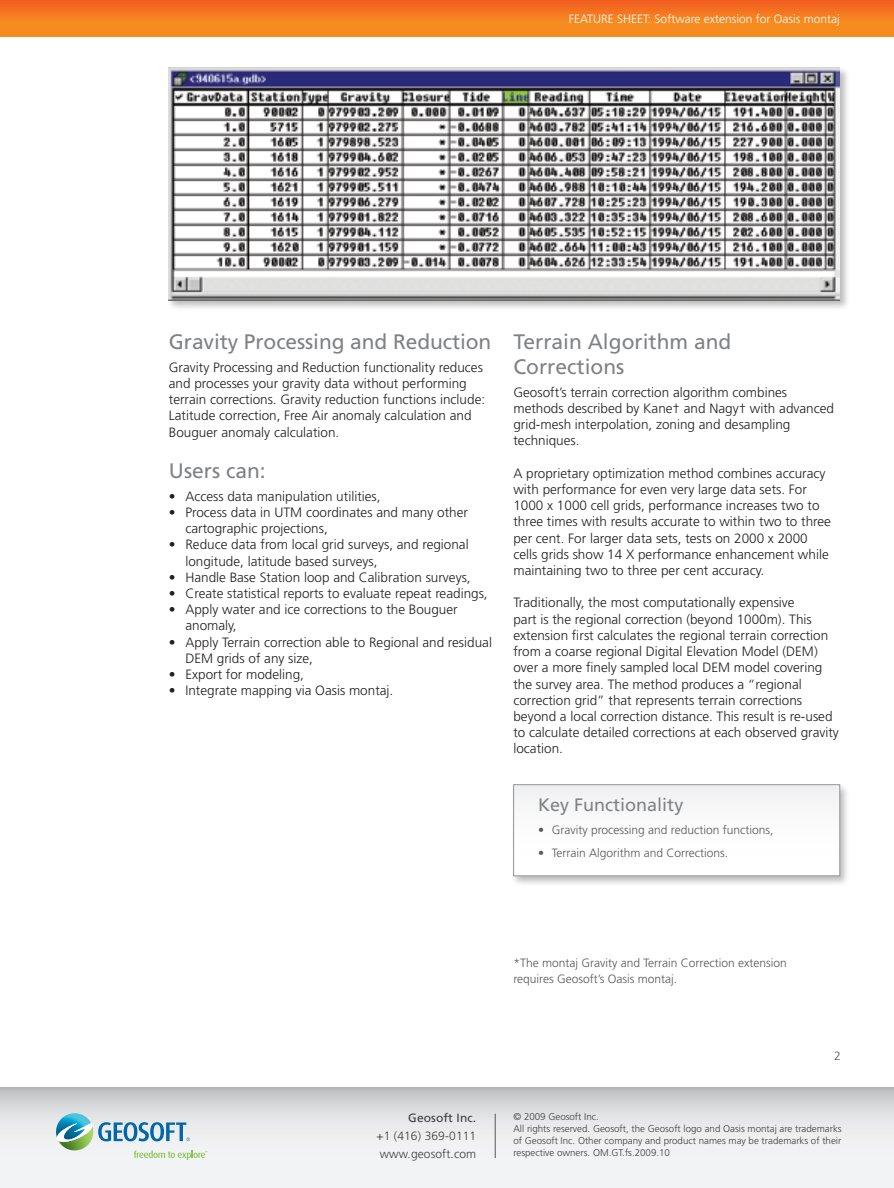
<style>
.page{position:relative;width:894px;height:1188px;background:#fff}
.page>*{position:absolute;margin:0;border:0;box-sizing:border-box;transform-origin:0 0}
.t1{font:21px/25.2px "Frutiger LT Std";color:#808285}
.t2{font:18px "Frutiger LT Std";color:#808285}
.t3{font:300 13.5px/16.2px "Frutiger LT Std";color:#231f20}
.t4{font:300 12px/15.8px "Frutiger LT Std";color:#57585a}
.t5{font:300 12px "Frutiger LT Std";color:#fff}
.t6{font:300 12px/18px "Frutiger LT Std";letter-spacing:.01em;color:#3e3e3f}
.t7{font:12px "Frutiger LT Std";letter-spacing:.01em;color:#3e3e3f}
.t8{font:300 9.75px/12px "Frutiger LT Std";color:#3e3e3f}
</style>
<div class="page">
<svg style="left:0;top:1087px;width:893px;height:101px"></svg>
<svg style="left:54px;top:1113px;width:153px;height:47px"></svg>
<hr style="left:495px;top:1114px;width:1px;height:44px;background:#57585a">
<div style="left:0;top:0;width:893px;height:36px;background:linear-gradient(to bottom,#f26422,#f7951f)"></div>
<div style="left:510px;top:782px;width:339px;height:104px;background:#231f20;opacity:.3"></div>
<div style="left:513px;top:785px;width:326px;height:91px;background:#fcfcfc"></div>
<div style="left:513px;top:784px;width:326px;height:92px;border:1px solid #939598"></div>
<div style="left:166px;top:65px;width:683px;height:246px;background:#231f20;opacity:.3"></div>
<img style="left:169px;top:68px;width:670px;height:232px">
<p class="t5" style="left:568px;top:12px;width:272px">Feature Sheet: Software extension for Oasis montaj</p>
<h1 class="t1" style="left:169px;top:329px;width:324px">Gravity Processing and Reduction</h1>
<p class="t3" style="left:169px;top:359px;width:318px">Gravity Processing and Reduction functionality reduces and processes your gravity data without performing terrain corrections. Gravity reduction functions include:<br>Latitude correction, Free Air anomaly calculation and Bouguer anomaly calculation.</p>
<h1 class="t1" style="left:169px;top:458px;width:98px">Users can:</h1>
<p class="t3" style="left:169px;top:488px;width:213px">• Access data manipulation utilities,</p>
<p class="t3" style="left:185px;top:504px;width:284px;text-indent:-16px">• Process data in UTM coordinates and many other cartographic projections,</p>
<p class="t3" style="left:185px;top:537px;width:285px;text-indent:-16px">• Reduce data from local grid surveys, and regional longitude, latitude based surveys,</p>
<p class="t3" style="left:169px;top:569px;width:303px">• Handle Base Station loop and Calibration surveys,</p>
<p class="t3" style="left:169px;top:585px;width:320px">• Create statistical reports to evaluate repeat readings,</p>
<p class="t3" style="left:185px;top:602px;width:274px;text-indent:-16px">• Apply water and ice corrections to the Bouguer anomaly,</p>
<p class="t3" style="left:185px;top:634px;width:308px;text-indent:-16px">• Apply Terrain correction able to Regional and residual<br>DEM grids of any size,</p>
<p class="t3" style="left:169px;top:666px;width:137px">• Export for modeling,</p>
<p class="t3" style="left:169px;top:683px;width:226px">• Integrate mapping via Oasis montaj.</p>
<h1 class="t1" style="left:513px;top:329px;width:219px">Terrain Algorithm and<br>Corrections</h1>
<p class="t3" style="left:513px;top:384px;width:322px">Geosoft’s terrain correction algorithm combines methods described by Kane† and Nagy† with advanced grid-mesh interpolation, zoning and desampling techniques.</p>
<p class="t3" style="left:513px;top:465px;width:319px">A proprietary optimization method combines accuracy with performance for even very large data sets. For 1000 x 1000 cell grids, performance increases two to three times with results accurate to within two to three per cent. For larger data sets, tests on 2000 x 2000 cells grids show 14 X performance enhancement while maintaining two to three per cent accuracy.</p>
<p class="t3" style="left:513px;top:595px;width:327px">Traditionally, the most computationally expensive<br>part is the regional correction (beyond 1000m). This extension first calculates the regional terrain correction from a coarse regional Digital Elevation Model (DEM) over a more finely sampled local DEM model covering the survey area. The method produces a “regional correction grid” that represents terrain corrections beyond a local correction distance. This result is re-used to calculate detailed corrections at each observed gravity location.</p>
<h2 class="t2" style="left:538px;top:794px;width:147px">Key Functionality</h2>
<p class="t4" style="left:538px;top:822px;width:237px">• Gravity processing and reduction functions,</p>
<p class="t4" style="left:538px;top:845px;width:191px">• Terrain Algorithm and Corrections.</p>
<p class="t7" style="left:408px;top:1111px;width:69px">Geosoft Inc.</p>
<p class="t6" style="left:376px;top:1127px;width:101px">+1 (416) 369-0111 www.geosoft.com</p>
<p class="t4" style="left:513px;top:955px;width:275px">*The montaj Gravity and Terrain Correction extension requires Geosoft’s Oasis montaj.</p>
<p class="t4" style="left:833px;top:1049px;width:8px">2</p>
<p class="t8" style="left:513px;top:1111px;width:329px">© 2009 Geosoft Inc.<br>All rights reserved. Geosoft, the Geosoft logo and Oasis montaj are trademarks of Geosoft Inc. Other company and product names may be trademarks of their respective owners. OM.GT.fs.2009.10</p>
</div>
